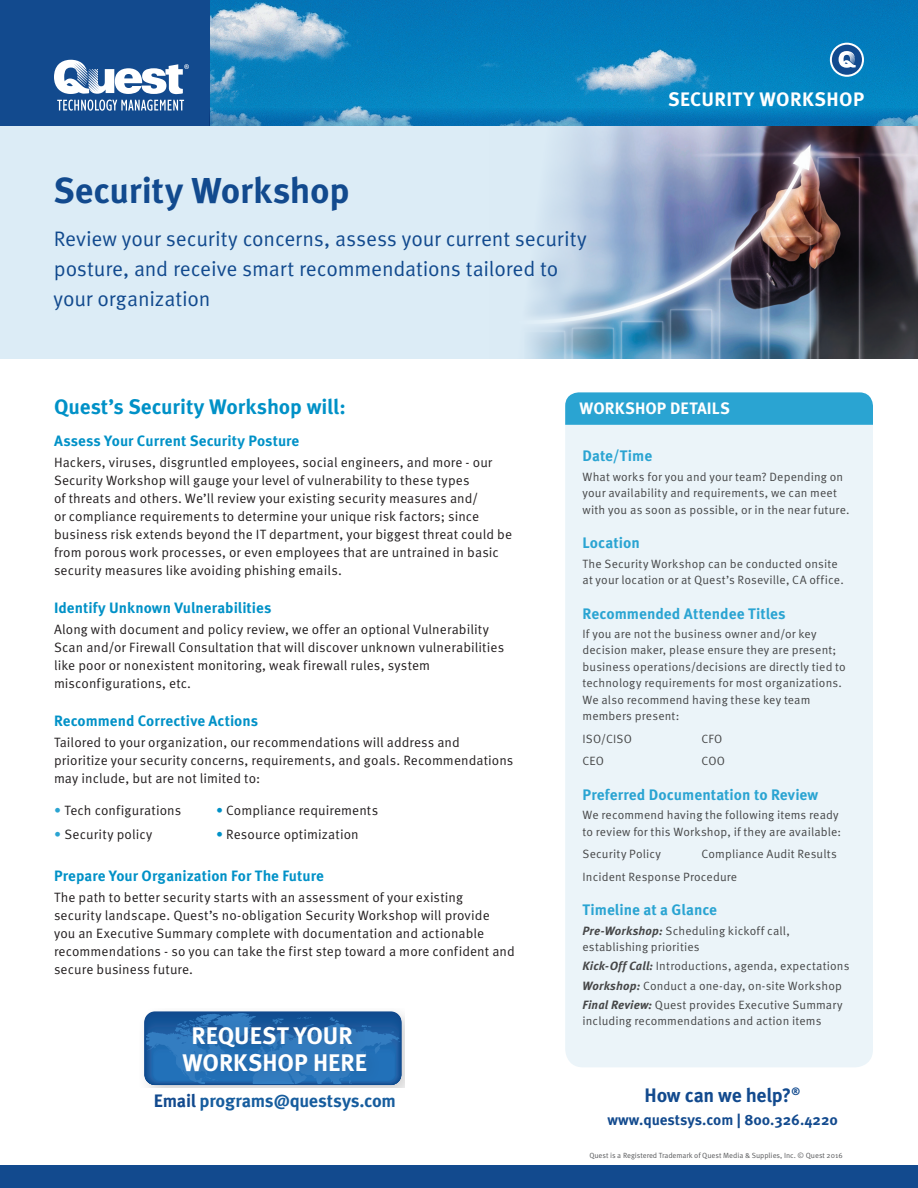
<style>
.page{position:relative;width:918px;height:1188px;background:#fff}
.page>*{position:absolute;margin:0;border:0;box-sizing:border-box;transform-origin:0 0}
.Heading_Large{font:700 36px "Meta OT";letter-spacing:-.01em;color:#124a8e}
.Button_Text{font:700 24px/27px "Meta OT";color:#fff;text-align:center}
.Heading_Small{font:21px/30px "Meta OT Norm";letter-spacing:-.01em;color:#124a8e}
.Main_Body_Headline{font:700 21px "Meta OT";letter-spacing:-.01em;color:#0091c7}
.Banner_Workshop_Name{font:700 19.5px "Meta OT";letter-spacing:.02em;color:#fff}
.Footer_Large_Text{font:700 19.5px "Meta OT";letter-spacing:-.015em;color:#124a8e}
.Footer_Large_Text-2{font:700 18px "Meta OT";letter-spacing:-.015em;color:#175d9e}
.Intro_Text{font:700 16.5px "Meta OT";letter-spacing:.005em;color:#fff}
.Side_Bar_Headline{font:700 15.15px "Meta OT";color:#2aa4d2}
.Subhead{font:700 15px "Meta OT";color:#0091c7}
.t1{font:700 15px "Meta OT";color:#124a8e}
.Intro_Text-2{font:13.5px/18px "Meta OT Norm";letter-spacing:.005em;color:#231f20}
.Side_Bar_Body{font:12px/16.5px "Meta OT Norm";letter-spacing:.01em;color:#464748}
.Sidebar_Timeline_Bod{font:12px/16.5px "Meta OT Norm";letter-spacing:.01em;color:#464748}
.List_Titles{font:12px "Meta OT Norm";letter-spacing:.02em;color:#464748}
.t2{font:7.5px "Meta OT Norm";color:#57585a}
.s1{color:#2aa4d2}
.s2{color:#0091c7}
.s3{font-family:"Meta OT";font-weight:700;font-style:italic}
.s4{color:#124a8e}
</style>
<div class="page">
<img style="left:210px;top:0;width:708px;height:106px">
<div style="left:0;top:0;width:210px;height:126px;background:#124a8e"></div>
<svg style="left:57px;top:100px;width:127px;height:11px"></svg>
<svg style="left:54px;top:60px;width:135px;height:34px"></svg>
<svg style="left:210px;top:106px;width:708px;height:20px;background:#147fbb"></svg>
<div style="left:0;top:1165px;width:918px;height:23px;background:#124a8e"></div>
<svg style="left:831px;top:44px;width:32px;height:32px"></svg>
<div style="left:830px;top:43px;width:34px;height:34px;border:2px solid #fff;border-radius:50%"></div>
<svg style="left:839px;top:51px;width:17px;height:17px"></svg>
<div style="left:565px;top:425px;width:308px;height:642px;background:#ebf4f9"></div>
<div style="left:0;top:126px;width:918px;height:232px;background:#dcecf6"></div>
<img style="left:527px;top:126px;width:391px;height:232px">
<svg style="left:565px;top:392px;width:308px;height:33px;background:#2fa6d3"></svg>
<img style="left:146px;top:1011px;width:258px;height:76px">
<svg style="left:147px;top:1013px;width:253px;height:71px;background:#1e63a8"></svg>
<div style="left:178px;top:1018px;width:205px;height:67px;background:#231f20;opacity:.13"></div>
<p class="Heading_Large" style="left:53px;top:167px;width:298px">Security Workshop</p>
<p class="Heading_Small" style="left:54px;top:224px;width:535px">Review your security concerns, assess your current security posture, and receive smart recommendations tailored to your organization</p>
<p class="Banner_Workshop_Name" style="left:668px;top:87px;width:198px">SECURITY WORKSHOP</p>
<p class="Main_Body_Headline" style="left:54px;top:394px;width:293px">Quest’s Security Workshop will:</p>
<p class="Intro_Text" style="left:580px;top:398px;width:152px">WORKSHOP DETAILS</p>
<p class="Subhead" style="left:54px;top:431px;width:247px">Assess Your Current Security Posture</p>
<p class="Intro_Text-2" style="left:54px;top:453px;width:460px">Hackers, viruses, disgruntled employees, social engineers, and more - our Security Workshop will gauge your level of vulnerability to these types<br>of threats and others. We’ll review your existing security measures and/<br>or compliance requirements to determine your unique risk factors; since business risk extends beyond the IT department, your biggest threat could be from porous work processes, or even employees that are untrained in basic security measures like avoiding phishing emails.</p>
<p class="Subhead" style="left:54px;top:598px;width:219px">Identify Unknown Vulnerabilities</p>
<p class="Intro_Text-2" style="left:54px;top:620px;width:452px">Along with document and policy review, we offer an optional Vulnerability Scan and/or Firewall Consultation that will discover unknown vulnerabilities like poor or nonexistent monitoring, weak firewall rules, system misconfigurations, etc.</p>
<p class="Subhead" style="left:54px;top:711px;width:206px">Recommend Corrective Actions</p>
<p class="Intro_Text-2" style="left:54px;top:734px;width:461px">Tailored to your organization, our recommendations will address and prioritize your security concerns, requirements, and goals. Recommendations may include, but are not limited to:</p>
<p class="Intro_Text-2" style="left:54px;top:801px;width:129px"><span class="s1">•</span> Tech configurations</p>
<p class="Intro_Text-2" style="left:216px;top:801px;width:164px"><span class="s2">•</span> Compliance requirements</p>
<p class="Intro_Text-2" style="left:54px;top:826px;width:100px"><span class="s1">•</span> Security policy</p>
<p class="Intro_Text-2" style="left:216px;top:826px;width:144px"><span class="s2">•</span> Resource optimization</p>
<p class="Subhead" style="left:54px;top:867px;width:271px">Prepare Your Organization For The Future</p>
<p class="Intro_Text-2" style="left:54px;top:889px;width:462px">The path to better security starts with an assessment of your existing<br>security landscape. Quest’s no-obligation Security Workshop will provide<br>you an Executive Summary complete with documentation and actionable recommendations - so you can take the first step toward a more confident and secure business future.</p>
<p class="Side_Bar_Headline" style="left:583px;top:447px;width:71px">Date/Time</p>
<p class="Side_Bar_Body" style="left:583px;top:468px;width:269px">What works for you and your team? Depending on your availability and requirements, we can meet with you as soon as possible, or in the near future.</p>
<p class="Side_Bar_Headline" style="left:583px;top:533px;width:59px">Location</p>
<p class="Side_Bar_Body" style="left:583px;top:555px;width:263px">The Security Workshop can be conducted onsite at your location or at Quest’s Roseville, CA office.</p>
<p class="Side_Bar_Headline" style="left:583px;top:604px;width:205px">Recommended Attendee Titles</p>
<p class="Side_Bar_Body" style="left:583px;top:626px;width:265px">If you are not the business owner and/or key decision maker, please ensure they are present; business operations/decisions are directly tied to technology requirements for most organizations.<br>We also recommend having these key team members present:</p>
<p class="List_Titles" style="left:583px;top:732px;width:51px">ISO/CISO</p>
<p class="List_Titles" style="left:702px;top:732px;width:22px">CFO</p>
<p class="List_Titles" style="left:583px;top:754px;width:23px">CEO</p>
<p class="List_Titles" style="left:702px;top:754px;width:25px">COO</p>
<p class="Side_Bar_Headline" style="left:583px;top:785px;width:237px">Preferred Documentation to Review</p>
<p class="Side_Bar_Body" style="left:583px;top:807px;width:260px">We recommend having the following items ready to review for this Workshop, if they are available:</p>
<p class="Side_Bar_Body" style="left:583px;top:846px;width:80px">Security Policy</p>
<p class="Side_Bar_Body" style="left:702px;top:846px;width:137px">Compliance Audit Results</p>
<p class="Side_Bar_Body" style="left:583px;top:869px;width:156px">Incident Response Procedure</p>
<p class="Side_Bar_Headline" style="left:583px;top:901px;width:136px">Timeline at a Glance</p>
<p class="Sidebar_Timeline_Bod" style="left:583px;top:922px;width:209px"><span class="s3">Pre-Workshop:</span> Scheduling kickoff call, establishing priorities</p>
<p class="Sidebar_Timeline_Bod" style="left:583px;top:958px;width:268px"><span class="s3">Kick-Off Call:</span> Introductions, agenda, expectations</p>
<p class="Sidebar_Timeline_Bod" style="left:583px;top:977px;width:261px"><span class="s3">Workshop:</span> Conduct a one-day, on-site Workshop</p>
<p class="Sidebar_Timeline_Bod" style="left:583px;top:997px;width:262px"><span class="s3">Final Review:</span> Quest provides Executive Summary including recommendations and action items</p>
<p class="Button_Text" style="left:182px;top:1023px;width:186px">REQUEST YOUR<br>WORKSHOP HERE</p>
<p class="Footer_Large_Text-2" style="left:154px;top:1090px;width:244px"><span class="s4">Email</span> programs@questsys.com</p>
<p class="Footer_Large_Text" style="left:645px;top:1083px;width:157px">How can we help?<sup>®</sup></p>
<p class="t1" style="left:607px;top:1110px;width:232px">www.questsys.com | 800.326.4220</p>
<p class="t2" style="left:589px;top:1151px;width:255px">Quest is a Registered Trademark of Quest Media &amp; Supplies, Inc. © Quest 2016</p>
</div>
